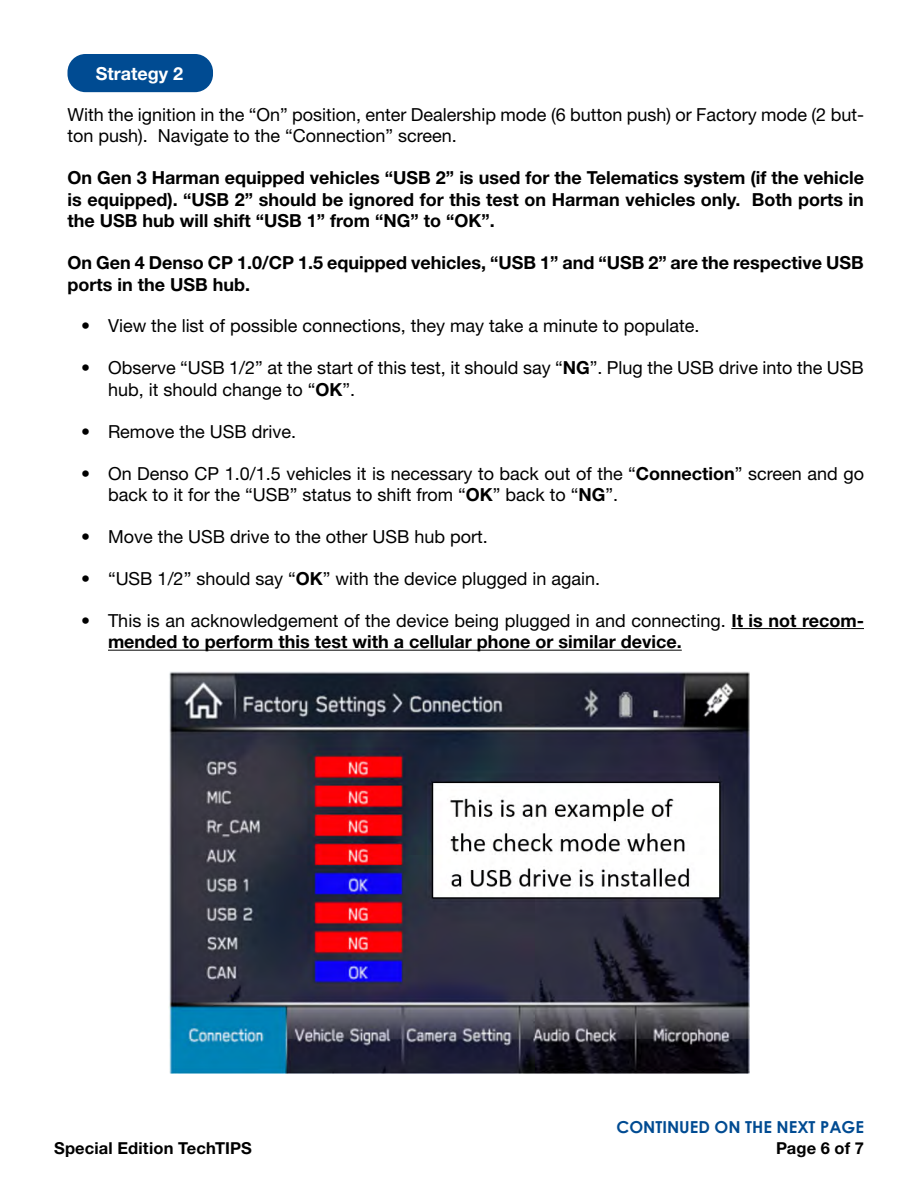
<style>
.page{position:relative;width:918px;height:1188px;background:#fff}
.page>*{position:absolute;margin:0;border:0;box-sizing:border-box;transform-origin:0 0}
.t1{font:18px/21.6px "Helvetica Neue LT Std";color:#000}
.t2{font:700 18px/21.6px "Helvetica Neue LT Std";color:#000}
.t3{font:700 18px "Helvetica Neue LT Std";color:#fff}
.t4{font:700 16.5px "Helvetica Neue LT Std";letter-spacing:.01em;color:#000}
.t5{font:700 16.5px "Century Gothic";color:#004b92}
.s1{font-weight:700}
.s2{font-weight:400}
</style>
<div class="page">
<hr style="left:731px;top:628px;width:133px;height:1px;background:#000">
<hr style="left:108px;top:650px;width:574px;height:1px;background:#000">
<div style="left:68px;top:54px;width:145px;height:38px;background:#004b92;border-radius:18px"></div>
<img style="left:169px;top:672px;width:581px;height:402px">
<p class="t3" style="left:96px;top:62px;width:89px">Strategy 2</p>
<p class="t1" style="left:68px;top:103px;width:798px">With the ignition in the “On” position, enter Dealership mode (6 button push) or Factory mode (2 but&shy;ton push). Navigate to the “Connection” screen.</p>
<p class="t2" style="left:68px;top:166px;width:798px;text-align:justify">On Gen 3 Harman equipped vehicles “USB 2” is used for the Telematics system (if the vehicle is equipped). “USB 2” should be ignored for this test on Harman vehicles only. Both ports in the USB hub will shift “USB 1” from “NG” to “OK”.</p>
<p class="t2" style="left:68px;top:251px;width:798px">On Gen 4 Denso CP 1.0/CP 1.5 equipped vehicles, “USB 1” and “USB 2” are the respective USB ports in the USB hub.</p>
<p class="t1" style="left:81px;top:315px;width:620px">• View the list of possible connections, they may take a minute to populate.</p>
<p class="t1" style="left:108px;top:357px;width:757px;text-indent:-27px">• Observe “USB 1/2” at the start of this test, it should say “<span class="s1">NG</span>”. Plug the USB drive into the USB hub, it should change to “<span class="s1">OK</span>”.</p>
<p class="t1" style="left:81px;top:420px;width:217px">• Remove the USB drive.</p>
<p class="t1" style="left:108px;top:462px;width:758px;text-indent:-27px">• On Denso CP 1.0/1.5 vehicles it is necessary to back out of the “<span class="s1">Connection</span>” screen and go back to it for the “USB” status to shift from “<span class="s1">OK</span>” back to “<span class="s1">NG</span>”.</p>
<p class="t1" style="left:81px;top:525px;width:408px">• Move the USB drive to the other USB hub port.</p>
<p class="t1" style="left:81px;top:567px;width:521px">• “USB 1/2” should say “<span class="s1">OK</span>” with the device plugged in again.</p>
<p class="t2" style="left:108px;top:609px;width:758px;text-indent:-27px"><span class="s2">• This is an acknowledgement of the device being plugged in and connecting.</span> It is not recom&shy;mended to perform this test with a cellular phone or similar device.</p>
<p class="t5" style="left:617px;top:1115px;width:249px">CONTINUED ON THE NEXT PAGE</p>
<p class="t4" style="left:54px;top:1138px;width:200px">Special Edition TechTIPS</p>
<p class="t4" style="left:776px;top:1138px;width:89px">Page 6 of 7</p>
</div>
